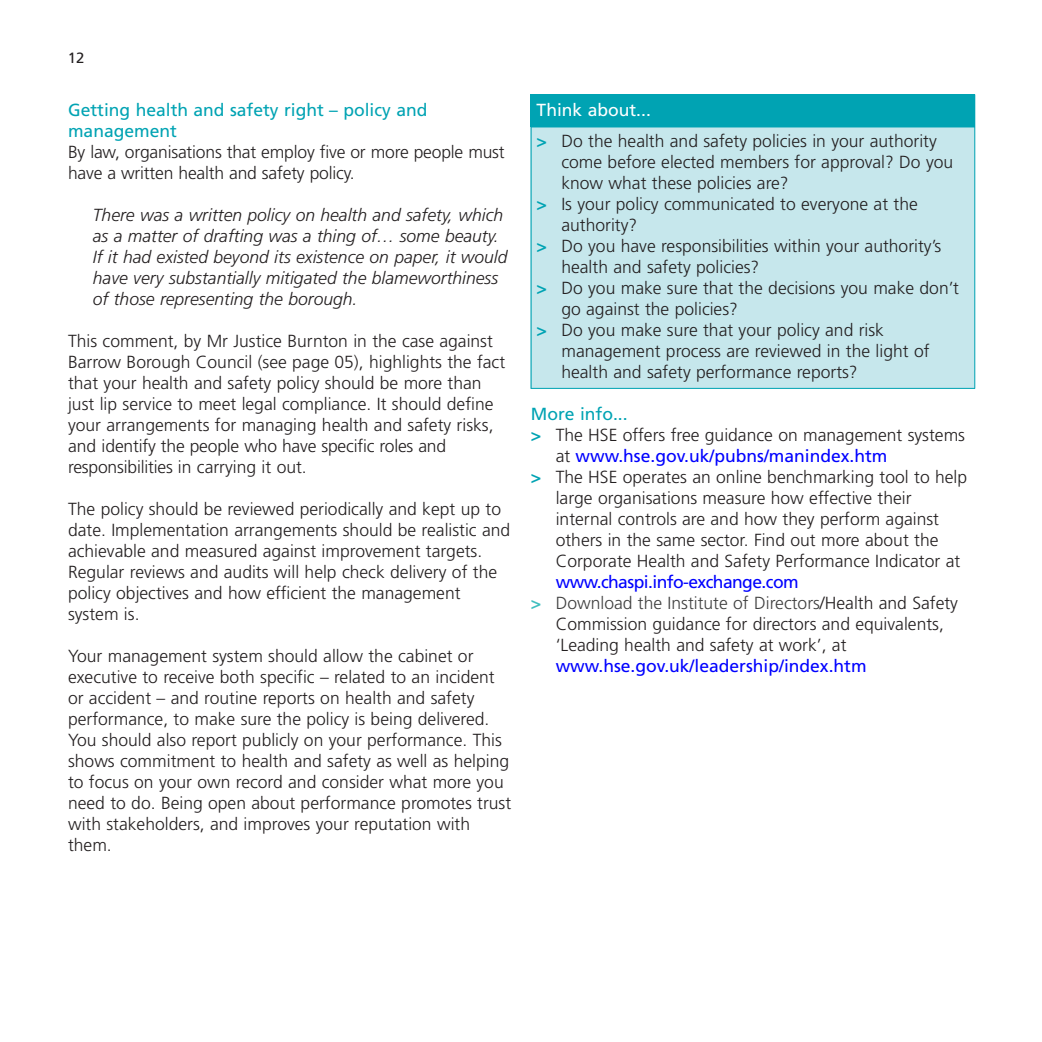
<style>
.page{position:relative;width:1042px;height:1042px;background:#fff}
.page>*{position:absolute;margin:0;border:0;box-sizing:border-box;transform-origin:0 0}
.t1{font:300 17.5px/21px "Frutiger";color:#231f20}
.t2{font:italic 300 17.5px/21px "Frutiger";color:#231f20}
.t3{font:17.5px "Frutiger";color:#00f}
.t4{font:17.5px/21px "Frutiger";color:#00a3b3}
.t5{font:300 17.5px "Frutiger";color:#404040}
.t6{font:17.5px "Frutiger";letter-spacing:-.035em;color:#00f}
.t7{font:14.88px "Frutiger";color:#231f20}
.s1{font-weight:400;color:#fff}
.s2{font-weight:700;color:#00a3b3}
.s3{font-weight:300;color:#231f20}
.s4{font-weight:700;color:#40bfbf}
.s5{color:#231f20}
</style>
<div class="page">
<div style="left:531px;top:94px;width:444px;height:33px;background:#00a3b3"></div>
<div style="left:531px;top:127px;width:444px;height:261px;background:#c6e7ec"></div>
<hr style="left:531px;top:94px;width:1px;height:294px;background:#00a3b3">
<hr style="left:974px;top:94px;width:1px;height:294px;background:#00a3b3">
<hr style="left:531px;top:127px;width:444px;height:1px;background:#00a3b3">
<hr style="left:531px;top:388px;width:444px;height:1px;background:#00a3b3">
<p class="t7" style="left:68px;top:52px;width:18px">12</p>
<p class="t4" style="left:68px;top:100px;width:361px">Getting health and safety right – policy and management</p>
<p class="t1" style="left:68px;top:142px;width:438px">By law, organisations that employ five or more people must have a written health and safety policy.</p>
<p class="t2" style="left:93px;top:205px;width:416px">There was a written policy on health and safety, which as a matter of drafting was a thing of… some beauty.<br>If it had existed beyond its existence on paper, it would have very substantially mitigated the blameworthiness of those representing the borough.</p>
<p class="t1" style="left:68px;top:331px;width:439px">This comment, by Mr Justice Burnton in the case against Barrow Borough Council (see page 05), highlights the fact that your health and safety policy should be more than just lip service to meet legal compliance. It should define your arrangements for managing health and safety risks, and identify the people who have specific roles and responsibilities in carrying it out.</p>
<p class="t1" style="left:68px;top:499px;width:444px">The policy should be reviewed periodically and kept up to date. Implementation arrangements should be realistic and achievable and measured against improvement targets.<br>Regular reviews and audits will help check delivery of the policy objectives and how efficient the management system is.</p>
<p class="t1" style="left:68px;top:646px;width:445px">Your management system should allow the cabinet or executive to receive both specific – related to an incident or accident – and routine reports on health and safety performance, to make sure the policy is being delivered.<br>You should also report publicly on your performance. This shows commitment to health and safety as well as helping to focus on your own record and consider what more you need to do. Being open about performance promotes trust with stakeholders, and improves your reputation with them.</p>
<p class="t1" style="left:536px;top:95px;width:402px;line-height:31.5px"><span class="s1">Think about...<br></span><span class="s2">&gt;</span> Do the health and safety policies in your authority</p>
<p class="t1" style="left:561px;top:153px;width:393px">come before elected members for approval? Do you</p>
<p class="t1" style="left:561px;top:174px;width:229px">know what these policies are?</p>
<p class="t1" style="left:536px;top:195px;width:383px"><span class="s2">&gt;</span> Is your policy communicated to everyone at the</p>
<p class="t1" style="left:561px;top:216px;width:77px">authority?</p>
<p class="t1" style="left:536px;top:237px;width:406px"><span class="s2">&gt;</span> Do you have responsibilities within your authority’s</p>
<p class="t1" style="left:561px;top:258px;width:199px">health and safety policies?</p>
<p class="t1" style="left:536px;top:279px;width:424px"><span class="s2">&gt;</span> Do you make sure that the decisions you make don’t</p>
<p class="t1" style="left:561px;top:300px;width:178px">go against the policies?</p>
<p class="t1" style="left:536px;top:321px;width:349px"><span class="s2">&gt;</span> Do you make sure that your policy and risk</p>
<p class="t1" style="left:561px;top:342px;width:370px">management process are reviewed in the light of</p>
<p class="t1" style="left:561px;top:363px;width:298px">health and safety performance reports?</p>
<p class="t4" style="left:531px;top:405px;width:98px">More info...</p>
<p class="t1" style="left:531px;top:426px;width:436px"><span class="s2">&gt;</span> The HSE offers free guidance on management systems</p>
<p class="t3" style="left:556px;top:449px;width:333px"><span class="s3">at</span> www.hse.gov.uk/pubns/manindex.htm</p>
<p class="t1" style="left:531px;top:468px;width:438px"><span class="s2">&gt;</span> The HSE operates an online benchmarking tool to help</p>
<p class="t1" style="left:556px;top:489px;width:357px">large organisations measure how effective their</p>
<p class="t1" style="left:556px;top:510px;width:385px">internal controls are and how they perform against</p>
<p class="t1" style="left:556px;top:531px;width:384px">others in the same sector. Find out more about the</p>
<p class="t1" style="left:556px;top:552px;width:406px">Corporate Health and Safety Performance Indicator at</p>
<p class="t6" style="left:556px;top:575px;width:244px">www.chaspi.info-exchange.com</p>
<p class="t5" style="left:531px;top:596px;width:429px"><span class="s4">&gt;</span> Download the Institute of Directors<span class="s5">/Health and Safety</span></p>
<p class="t1" style="left:556px;top:615px;width:390px">Commission guidance for directors and equivalents,</p>
<p class="t1" style="left:556px;top:636px;width:292px">‘Leading health and safety at work’, at</p>
<p class="t3" style="left:556px;top:659px;width:312px">www.hse.gov.uk/leadership/index.htm</p>
</div>
